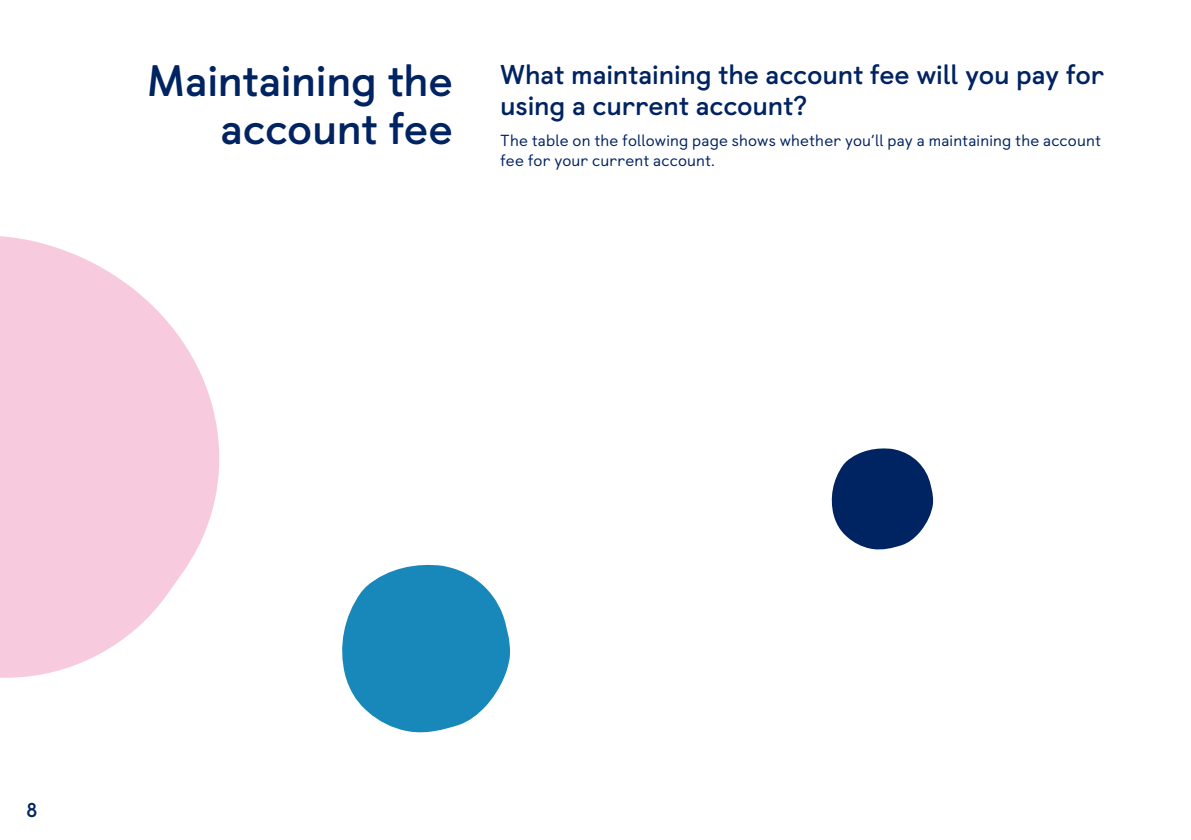
<style>
.page{position:relative;width:1191px;height:840px;background:#fff}
.page>*{position:absolute;margin:0;border:0;box-sizing:border-box;transform-origin:0 0}
.t1{font:700 44px/48px "TSB Castledown";letter-spacing:-.01em;color:#002361;text-align:right}
.t2{font:700 27.2px/31.2px "TSB Castledown";letter-spacing:-.005em;color:#002361}
.t3{font:700 20px "TSB Castledown";color:#002361}
.Body{font:16px/20px "TSB Castledown";letter-spacing:.01em;color:#002361}
</style>
<div class="page">
<svg style="left:0;top:236px;width:220px;height:441px;fill:#f8cade"></svg>
<svg style="left:342px;top:564px;width:168px;height:169px"></svg>
<svg style="left:831px;top:448px;width:102px;height:102px"></svg>
<p class="t1" style="left:147px;top:57px;width:308px">Maintaining the account fee</p>
<p class="t2" style="left:500px;top:59px;width:605px">What maintaining the account fee will you pay for using a current account?</p>
<p class="Body" style="left:500px;top:131px;width:602px">The table on the following page shows whether you’ll pay a maintaining the account fee for your current account.</p>
<p class="t3" style="left:26px;top:797px;width:13px">8</p>
</div>
